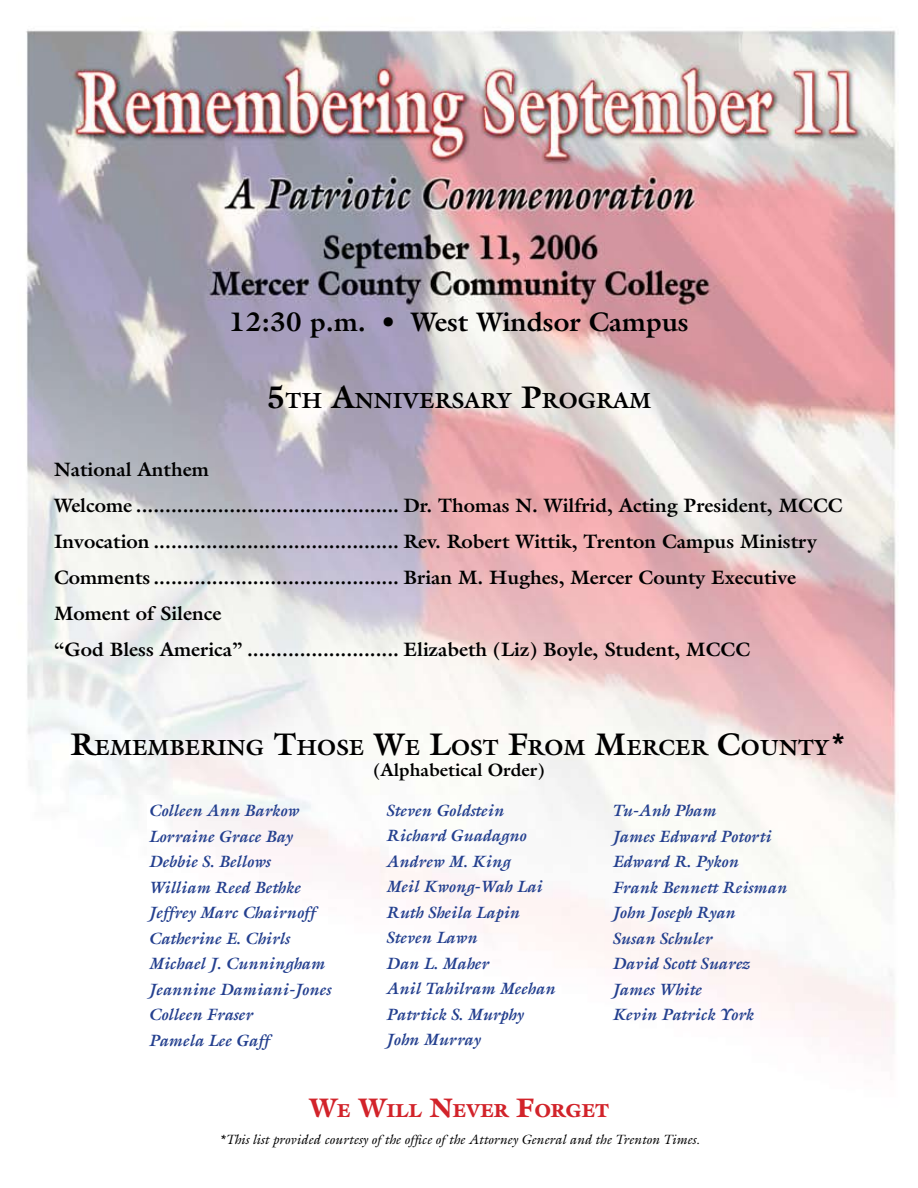
<style>
.page{position:relative;width:918px;height:1188px;background:#fff}
.page>*{position:absolute;margin:0;border:0;box-sizing:border-box;transform-origin:0 0}
.t1{font:700 27px "Galliard";color:#000}
.t2{font:700 22.05px "Galliard";color:#000}
.t3{font:700 19.5px/36px "Galliard";color:#000}
.t4{font:900 18.9px "Galliard";color:#d2232a}
.t5{font:700 18px "Galliard";color:#000}
.t6{font:italic 700 16.5px/25.5px "Galliard";color:#24408f}
.t7{font:italic 13.5px "Galliard";color:#000}
.s1{font-size:31.5px}
.s2{font-size:27px}
</style>
<div class="page">
<img style="left:26px;top:29px;width:870px;height:1017px">
<h1 class="t1" style="left:229px;top:304px;width:461px">12:30 p.m. • West Windsor Campus</h1>
<h2 class="t2" style="left:267px;top:386px;width:386px"><span class="s1">5</span>th <span class="s1">A</span>nniversary <span class="s1">P</span>rogram</h2>
<p class="t3" style="left:54px;top:451px;width:790px">National Anthem<br>Welcome ............................................. Dr. Thomas N. Wilfrid, Acting President, MCCC Invocation .......................................... Rev. Robert Wittik, Trenton Campus Ministry Comments .......................................... Brian M. Hughes, Mercer County Executive Moment of Silence<br>“God Bless America” .......................... Elizabeth (Liz) Boyle, Student, MCCC</p>
<h2 class="t2" style="left:71px;top:733px;width:778px"><span class="s1">R</span>emembering <span class="s1">T</span>hose <span class="s1">W</span>e <span class="s1">L</span>ost <span class="s1">F</span>rom <span class="s1">M</span>ercer <span class="s1">C</span>ounty<span class="s1">*</span></h2>
<p class="t5" style="left:373px;top:758px;width:173px">(Alphabetical Order)</p>
<p class="t6" style="left:386px;top:797px;width:171px">Steven Goldstein<br>Richard Guadagno<br>Andrew M. King<br>Meil Kwong-Wah Lai<br>Ruth Sheila Lapin<br>Steven Lawn<br>Dan L. Maher<br>Anil Tahilram Meehan<br>Patrtick S. Murphy<br>John Murray</p>
<p class="t6" style="left:148px;top:798px;width:184px">Colleen Ann Barkow<br>Lorraine Grace Bay<br>Debbie S. Bellows<br>William Reed Bethke<br>Jeffrey Marc Chairnoff<br>Catherine E. Chirls<br>Michael J. Cunningham<br>Jeannine Damiani-Jones<br>Colleen Fraser<br>Pamela Lee Gaff</p>
<p class="t6" style="left:612px;top:798px;width:176px">Tu-Anh Pham<br>James Edward Potorti<br>Edward R. Pykon<br>Frank Bennett Reisman<br>John Joseph Ryan<br>Susan Schuler<br>David Scott Suarez<br>James White<br>Kevin Patrick York</p>
<p class="t4" style="left:309px;top:1099px;width:302px"><span class="s2">W</span>E <span class="s2">W</span>ILL <span class="s2">N</span>EVER <span class="s2">F</span>ORGET</p>
<p class="t7" style="left:218px;top:1130px;width:483px">*This list provided courtesy of the office of the Attorney General and the Trenton Times.</p>
</div>
